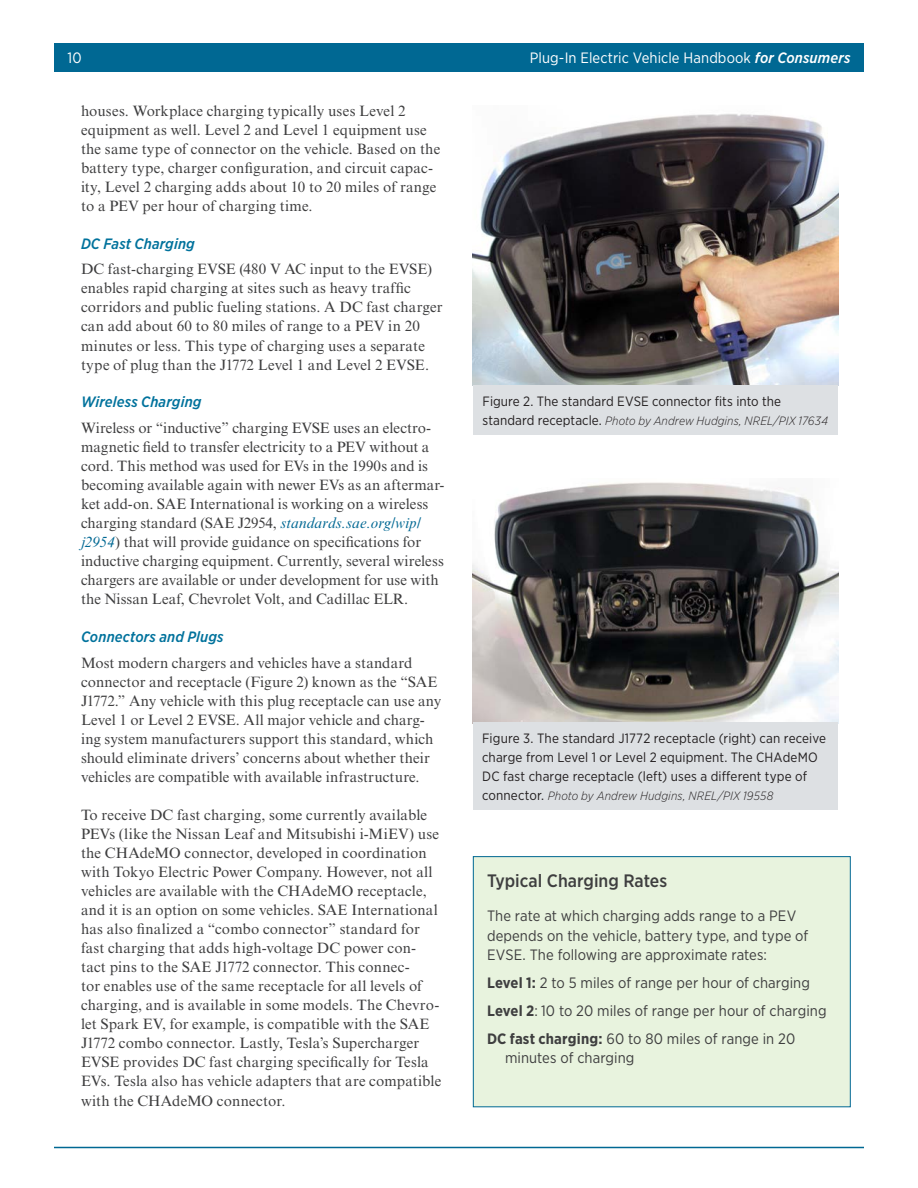
<style>
.page{position:relative;width:918px;height:1188px;background:#fff}
.page>*{position:absolute;margin:0;border:0;box-sizing:border-box;transform-origin:0 0}
.Sidebar_Head{font:500 18px "Gotham Narrow";color:#3e3e3f}
.Base_Text{font:15px/19px "Times New Roman MT Std";letter-spacing:.01em;color:#3e3e3f}
.Sidebar_Table_text{font:15px/19px "Gotham Narrow";letter-spacing:.005em;color:#3e3e3f}
.Level_3_heads{font:italic 500 15px "Gotham Narrow";letter-spacing:.01em;color:#00729c}
.t1{font:15px "Gotham Narrow";letter-spacing:.005em;color:#fff}
.t2{font:13.5px/19.2px "Gotham Narrow";letter-spacing:.01em;color:#231f20}
.t3{font:italic 300 12px "Gotham Narrow";letter-spacing:.01em;color:#231f20}
.s1{font-weight:500;font-style:italic}
.s2{font-style:italic;color:#006893}
.s3{font-weight:400;font-style:normal;font-size:13.5px}
.s4{font-weight:700}
</style>
<div class="page">
<div style="left:54px;top:44px;width:810px;height:28px;background:#006893"></div>
<hr style="left:54px;top:1147px;width:810px;height:1px;background:#006893">
<img style="left:472px;top:114px;width:366px;height:272px">
<div style="left:474px;top:386px;width:364px;height:49px;background:#dde0e3"></div>
<img style="left:472px;top:482px;width:366px;height:241px">
<div style="left:473px;top:723px;width:364px;height:87px;background:#dde0e3"></div>
<div style="left:473px;top:857px;width:377px;height:250px;background:#e8f3de"></div>
<div style="left:473px;top:856px;width:377px;height:251px;border:1px solid #006893"></div>
<p class="t1" style="left:68px;top:48px;width:16px">10</p>
<p class="t1" style="left:530px;top:48px;width:322px">Plug-In Electric Vehicle Handbook <span class="s1">for Consumers</span></p>
<p class="Base_Text" style="left:81px;top:101px;width:361px">houses. Workplace charging typically uses Level 2 equipment as well. Level 2 and Level 1 equipment use the same type of connector on the vehicle. Based on the battery type, charger configuration, and circuit capac&shy;ity, Level 2 charging adds about 10 to 20 miles of range to a PEV per hour of charging time.</p>
<p class="Level_3_heads" style="left:81px;top:234px;width:115px">DC Fast Charging</p>
<p class="Base_Text" style="left:81px;top:260px;width:363px">DC fast-charging EVSE (480 V AC input to the EVSE) enables rapid charging at sites such as heavy traffic corridors and public fueling stations. A DC fast charger can add about 60 to 80 miles of range to a PEV in 20 minutes or less. This type of charging uses a separate type of plug than the J1772 Level 1 and Level 2 EVSE.</p>
<p class="Level_3_heads" style="left:81px;top:393px;width:122px">Wireless Charging</p>
<p class="Base_Text" style="left:81px;top:418px;width:365px">Wireless or “inductive” charging EVSE uses an electro&shy;magnetic field to transfer electricity to a PEV without a cord. This method was used for EVs in the 1990s and is becoming available again with newer EVs as an aftermar&shy;ket add-on. SAE International is working on a wireless charging standard (SAE J2954, <span class="s2">standards.sae.org/wip/ j2954</span>) that will provide guidance on specifications for inductive charging equipment. Currently, several wireless chargers are available or under development for use with the Nissan Leaf, Chevrolet Volt, and Cadillac ELR.</p>
<p class="Level_3_heads" style="left:81px;top:627px;width:144px">Connectors and Plugs</p>
<p class="Base_Text" style="left:81px;top:653px;width:362px">Most modern chargers and vehicles have a standard connector and receptacle (Figure 2) known as the “SAE J1772.” Any vehicle with this plug receptacle can use any Level 1 or Level 2 EVSE. All major vehicle and charg&shy;ing system manufacturers support this standard, which should eliminate drivers’ concerns about whether their vehicles are compatible with available infrastructure.</p>
<p class="Base_Text" style="left:81px;top:805px;width:362px">To receive DC fast charging, some currently available PEVs (like the Nissan Leaf and Mitsubishi i-MiEV) use the CHAdeMO connector, developed in coordination with Tokyo Electric Power Company. However, not all vehicles are available with the CHAdeMO receptacle, and it is an option on some vehicles. SAE International has also finalized a “combo connector” standard for fast charging that adds high-voltage DC power con&shy;tact pins to the SAE J1772 connector. This connec-<br>tor enables use of the same receptacle for all levels of charging, and is available in some models. The Chevro&shy;let Spark EV, for example, is compatible with the SAE J1772 combo connector. Lastly, Tesla’s Supercharger EVSE provides DC fast charging specifically for Tesla EVs. Tesla also has vehicle adapters that are compatible with the CHAdeMO connector.</p>
<p class="t2" style="left:483px;top:391px;width:300px">Figure 2. The standard EVSE connector fits into the</p>
<p class="t3" style="left:483px;top:413px;width:347px"><span class="s3">standard receptacle.</span> Photo by Andrew Hudgins, NREL/PIX 17634</p>
<p class="t2" style="left:482px;top:728px;width:345px">Figure 3. The standard J1772 receptacle (right) can receive charge from Level 1 or Level 2 equipment. The CHAdeMO<br>DC fast charge receptacle (left) uses a different type of</p>
<p class="t3" style="left:482px;top:788px;width:293px"><span class="s3">connector.</span> Photo by Andrew Hudgins, NREL/PIX 19558</p>
<p class="Sidebar_Head" style="left:487px;top:870px;width:182px">Typical Charging Rates</p>
<p class="Sidebar_Table_text" style="left:487px;top:906px;width:323px">The rate at which charging adds range to a PEV depends on the vehicle, battery type, and type of<br>EVSE. The following are approximate rates:</p>
<p class="Sidebar_Table_text" style="left:487px;top:973px;width:324px"><span class="s4">Level 1:</span> 2 to 5 miles of range per hour of charging</p>
<p class="Sidebar_Table_text" style="left:487px;top:1001px;width:341px"><span class="s4">Level 2</span>: 10 to 20 miles of range per hour of charging</p>
<p class="Sidebar_Table_text" style="left:505px;top:1029px;width:292px;text-indent:-18px"><span class="s4">DC fast charging:</span> 60 to 80 miles of range in 20 minutes of charging</p>
</div>
